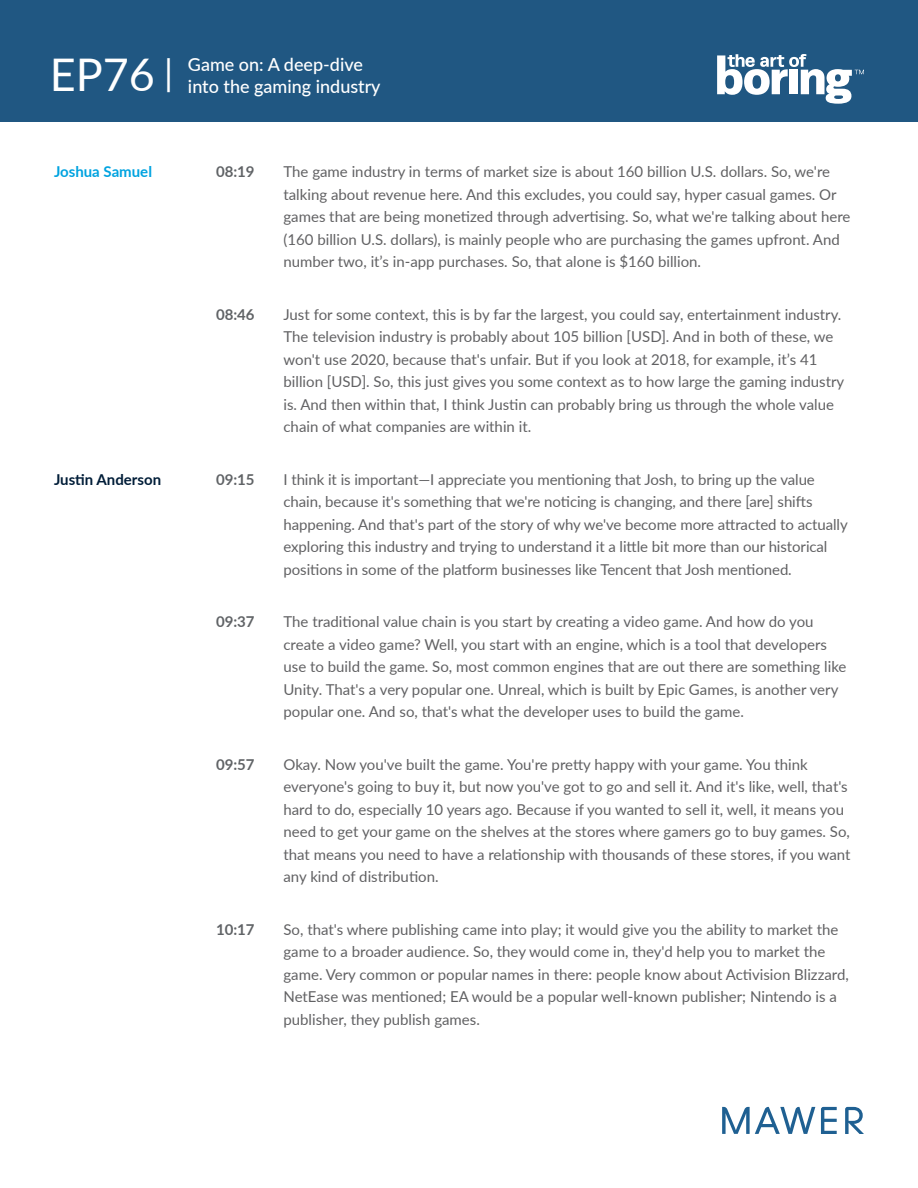
<style>
.page{position:relative;width:918px;height:1188px;background:#fff}
.page>*{position:absolute;margin:0;border:0;box-sizing:border-box;transform-origin:0 0}
.t1{font:500 18px/21.6px "Lato";color:#fff}
.t2{font:15px/22.5px "Lato";color:#616163}
.t3{font:700 15px "Lato";color:#606366}
.t4{font:700 15px "Lato";color:#001d38}
.t5{font:700 15px "Lato";color:#00a3e0}
.s1{font-weight:400;font-size:45px}
.s2{font-weight:400;font-size:36px}
</style>
<div class="page">
<div style="left:0;top:0;width:918px;height:122px;background:#205782"></div>
<svg style="left:717px;top:54px;width:147px;height:50px"></svg>
<svg style="left:845px;top:1107px;width:19px;height:27px"></svg>
<svg style="left:821px;top:1107px;width:16px;height:27px"></svg>
<svg style="left:722px;top:1107px;width:93px;height:27px"></svg>
<p class="t1" style="left:188px;top:53px;width:194px;text-indent:-138px"><span class="s1">EP76</span> <span class="s2">|</span> Game on: A deep-dive into the gaming industry</p>
<p class="t5" style="left:54px;top:161px;width:100px">Joshua Samuel</p>
<p class="t3" style="left:216px;top:161px;width:40px">08:19</p>
<p class="t2" style="left:284px;top:160px;width:568px">The game industry in terms of market size is about 160 billion U.S. dollars. So, we're talking about revenue here. And this excludes, you could say, hyper casual games. Or games that are being monetized through advertising. So, what we're talking about here (160 billion U.S. dollars), is mainly people who are purchasing the games upfront. And number two, it’s in-app purchases. So, that alone is $160 billion.</p>
<p class="t3" style="left:216px;top:303px;width:40px">08:46</p>
<p class="t2" style="left:284px;top:302px;width:562px">Just for some context, this is by far the largest, you could say, entertainment industry.<br>The television industry is probably about 105 billion [USD]. And in both of these, we won't use 2020, because that's unfair. But if you look at 2018, for example, it’s 41 billion [USD]. So, this just gives you some context as to how large the gaming industry is. And then within that, I think Justin can probably bring us through the whole value chain of what companies are within it.</p>
<p class="t4" style="left:54px;top:468px;width:109px">Justin Anderson</p>
<p class="t3" style="left:216px;top:468px;width:40px">09:15</p>
<p class="t2" style="left:284px;top:467px;width:566px">I think it is important—I appreciate you mentioning that Josh, to bring up the value chain, because it's something that we're noticing is changing, and there [are] shifts happening. And that's part of the story of why we've become more attracted to actually exploring this industry and trying to understand it a little bit more than our historical positions in some of the platform businesses like Tencent that Josh mentioned.</p>
<p class="t3" style="left:216px;top:611px;width:40px">09:37</p>
<p class="t2" style="left:284px;top:610px;width:565px">The traditional value chain is you start by creating a video game. And how do you create a video game? Well, you start with an engine, which is a tool that developers use to build the game. So, most common engines that are out there are something like Unity. That's a very popular one. Unreal, which is built by Epic Games, is another very popular one. And so, that's what the developer uses to build the game.</p>
<p class="t3" style="left:216px;top:753px;width:40px">09:57</p>
<p class="t2" style="left:284px;top:753px;width:569px">Okay. Now you've built the game. You're pretty happy with your game. You think everyone's going to buy it, but now you've got to go and sell it. And it's like, well, that's hard to do, especially 10 years ago. Because if you wanted to sell it, well, it means you need to get your game on the shelves at the stores where gamers go to buy games. So, that means you need to have a relationship with thousands of these stores, if you want any kind of distribution.</p>
<p class="t3" style="left:216px;top:918px;width:40px">10:17</p>
<p class="t2" style="left:284px;top:918px;width:567px">So, that's where publishing came into play; it would give you the ability to market the game to a broader audience. So, they would come in, they'd help you to market the game. Very common or popular names in there: people know about Activision Blizzard, NetEase was mentioned; EA would be a popular well-known publisher; Nintendo is a publisher, they publish games.</p>
</div>
